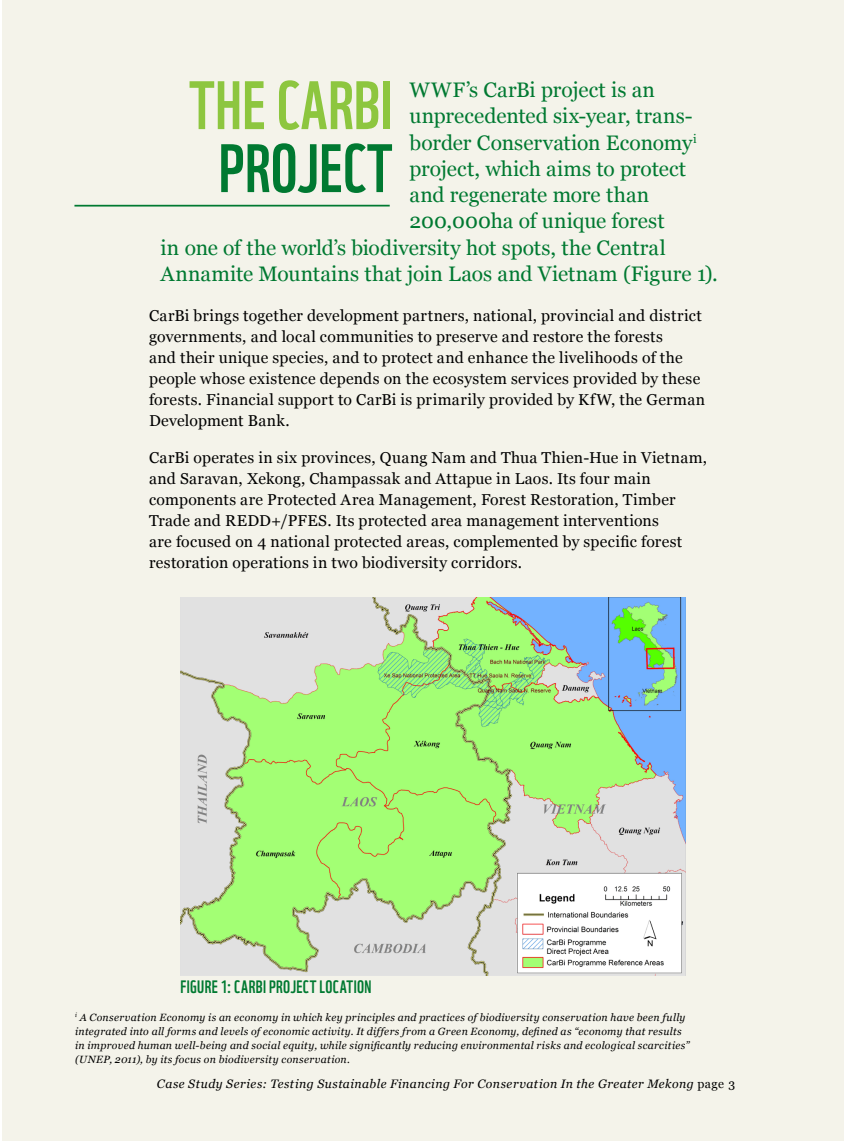
<style>
.page{position:relative;width:844px;height:1141px;background:#fff}
.page>*{position:absolute;margin:0;border:0;box-sizing:border-box;transform-origin:0 0}
.t1{font:66.5px "WWF";letter-spacing:.01em;color:#8dc63f}
.t2{font:66.5px "WWF";letter-spacing:.01em;color:#007931}
.t3{font:21px "Georgia";color:#007931}
.t4{font:17.5px "WWF";letter-spacing:.02em;color:#007931}
.t5{font:15.75px/21px "Georgia";letter-spacing:.02em;color:#000}
.t6{font:italic 12.25px "Georgia";letter-spacing:.04em;color:#000}
.t7{font:italic 10.5px/14px "Georgia";letter-spacing:.025em;color:#000}
.s1{font-style:normal}
</style>
<div class="page">
<div style="left:2px;top:0;width:841px;height:1141px;background:#f4f3ea"></div>
<hr style="left:0;top:0;width:1px;height:1141px;background:#f4f3ea">
<hr style="left:74px;top:205px;width:315px;height:2px;background:#007931">
<img style="left:180px;top:598px;width:504px;height:377px">
<h1 class="t1" style="left:189px;top:53px;width:205px">THE CARBI</h1>
<h1 class="t2" style="left:219px;top:116px;width:175px">PROJECT</h1>
<h2 class="t3" style="left:409px;top:77px;width:247px">WWF’s CarBi project is an</h2>
<h2 class="t3" style="left:409px;top:103px;width:284px">unprecedented six-year, trans-</h2>
<h2 class="t3" style="left:409px;top:130px;width:288px">border Conservation Economy<sup>i</sup></h2>
<h2 class="t3" style="left:409px;top:156px;width:278px">project, which aims to protect</h2>
<h2 class="t3" style="left:409px;top:182px;width:241px">and regenerate more than</h2>
<h2 class="t3" style="left:409px;top:208px;width:256px">200,000ha of unique forest</h2>
<h2 class="t3" style="left:160px;top:235px;width:506px">in one of the world’s biodiversity hot spots, the Central</h2>
<h2 class="t3" style="left:160px;top:261px;width:558px">Annamite Mountains that join Laos and Vietnam (Figure 1).</h2>
<p class="t5" style="left:149px;top:306px;width:557px">CarBi brings together development partners, national, provincial and district governments, and local communities to preserve and restore the forests<br>and their unique species, and to protect and enhance the livelihoods of the people whose existence depends on the ecosystem services provided by these forests. Financial support to CarBi is primarily provided by KfW, the German Development Bank.</p>
<p class="t5" style="left:149px;top:447px;width:559px">CarBi operates in six provinces, Quang Nam and Thua Thien-Hue in Vietnam, and Saravan, Xekong, Champassak and Attapue in Laos. Its four main components are Protected Area Management, Forest Restoration, Timber Trade and REDD+/PFES. Its protected area management interventions<br>are focused on 4 national protected areas, complemented by specific forest restoration operations in two biodiversity corridors.</p>
<p class="t4" style="left:180px;top:973px;width:192px">FIGURE 1: CARBI PROJECT LOCATION</p>
<p class="t7" style="left:75px;top:1010px;width:615px"><sup>i</sup> A Conservation Economy is an economy in which key principles and practices of biodiversity conservation have been fully integrated into all forms and levels of economic activity. It differs from a Green Economy, defined as “economy that results in improved human well-being and social equity, while significantly reducing environmental risks and ecological scarcities” (UNEP, 2011), by its focus on biodiversity conservation.</p>
<p class="t6" style="left:157px;top:1076px;width:579px">Case Study Series: Testing Sustainable Financing For Conservation In the Greater Mekong <span class="s1">page 3</span></p>
</div>
